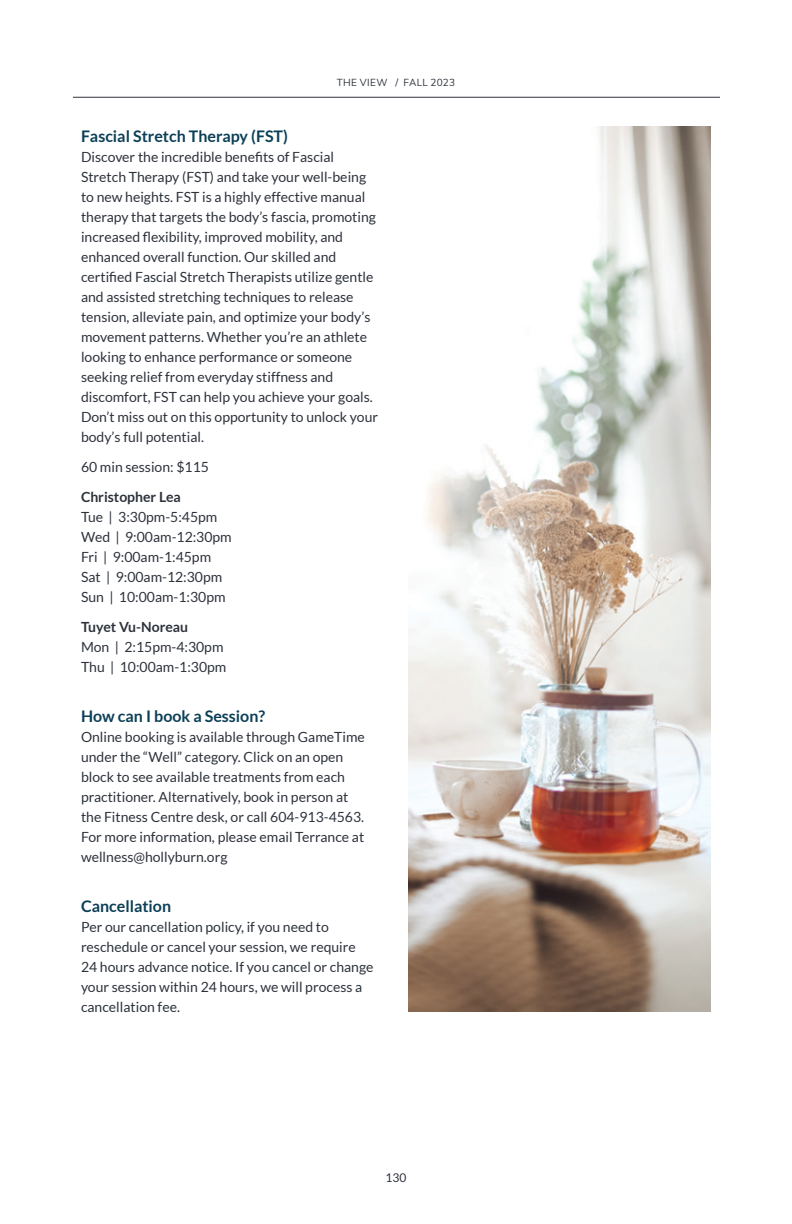
<style>
.page{position:relative;width:792px;height:1224px;background:#fff}
.page>*{position:absolute;margin:0;border:0;box-sizing:border-box;transform-origin:0 0}
.t1{font:700 16px "Lato";color:#0b3f56}
.t2{font:14px/20px "Lato";color:#2d323b}
.t3{font:700 14px "Lato";color:#2d323b}
.t4{font:12px "Lato";color:#2d323b}
.t5{font:10px "Muli";letter-spacing:.04em;color:#2d323b}
</style>
<div class="page">
<hr style="left:73px;top:97px;width:647px;height:1px;background:#2d323b">
<img style="left:408px;top:127px;width:303px;height:885px">
<p class="t5" style="left:337px;top:75px;width:120px">THE VIEW / FALL 2023</p>
<p class="t1" style="left:81px;top:127px;width:208px">Fascial Stretch Therapy (FST)</p>
<p class="t2" style="left:81px;top:147px;width:299px">Discover the incredible benefits of Fascial Stretch Therapy (FST) and take your well-being to new heights. FST is a highly effective manual therapy that targets the body’s fascia, promoting increased flexibility, improved mobility, and enhanced overall function. Our skilled and certified Fascial Stretch Therapists utilize gentle and assisted stretching techniques to release tension, alleviate pain, and optimize your body’s movement patterns. Whether you’re an athlete looking to enhance performance or someone seeking relief from everyday stiffness and discomfort, FST can help you achieve your goals.<br>Don’t miss out on this opportunity to unlock your body’s full potential.</p>
<p class="t2" style="left:81px;top:457px;width:129px">60 min session: $115</p>
<p class="t3" style="left:81px;top:489px;width:101px">Christopher Lea</p>
<p class="t2" style="left:81px;top:507px;width:152px">Tue | 3:30pm-5:45pm<br>Wed | 9:00am-12:30pm<br>Fri | 9:00am-1:45pm<br>Sat | 9:00am-12:30pm<br>Sun | 10:00am-1:30pm</p>
<p class="t3" style="left:81px;top:619px;width:109px">Tuyet Vu-Noreau</p>
<p class="t2" style="left:81px;top:637px;width:147px">Mon | 2:15pm-4:30pm<br>Thu | 10:00am-1:30pm</p>
<p class="t1" style="left:81px;top:707px;width:186px">How can I book a Session?</p>
<p class="t2" style="left:81px;top:727px;width:285px">Online booking is available through GameTime under the “Well” category. Click on an open block to see available treatments from each practitioner. Alternatively, book in person at the Fitness Centre desk, or call 604-913-4563.<br>For more information, please email Terrance at wellness@hollyburn.org</p>
<p class="t1" style="left:81px;top:897px;width:92px">Cancellation</p>
<p class="t2" style="left:81px;top:917px;width:294px">Per our cancellation policy, if you need to reschedule or cancel your session, we require 24 hours advance notice. If you cancel or change your session within 24 hours, we will process a cancellation fee.</p>
<p class="t4" style="left:386px;top:1171px;width:22px">130</p>
</div>
